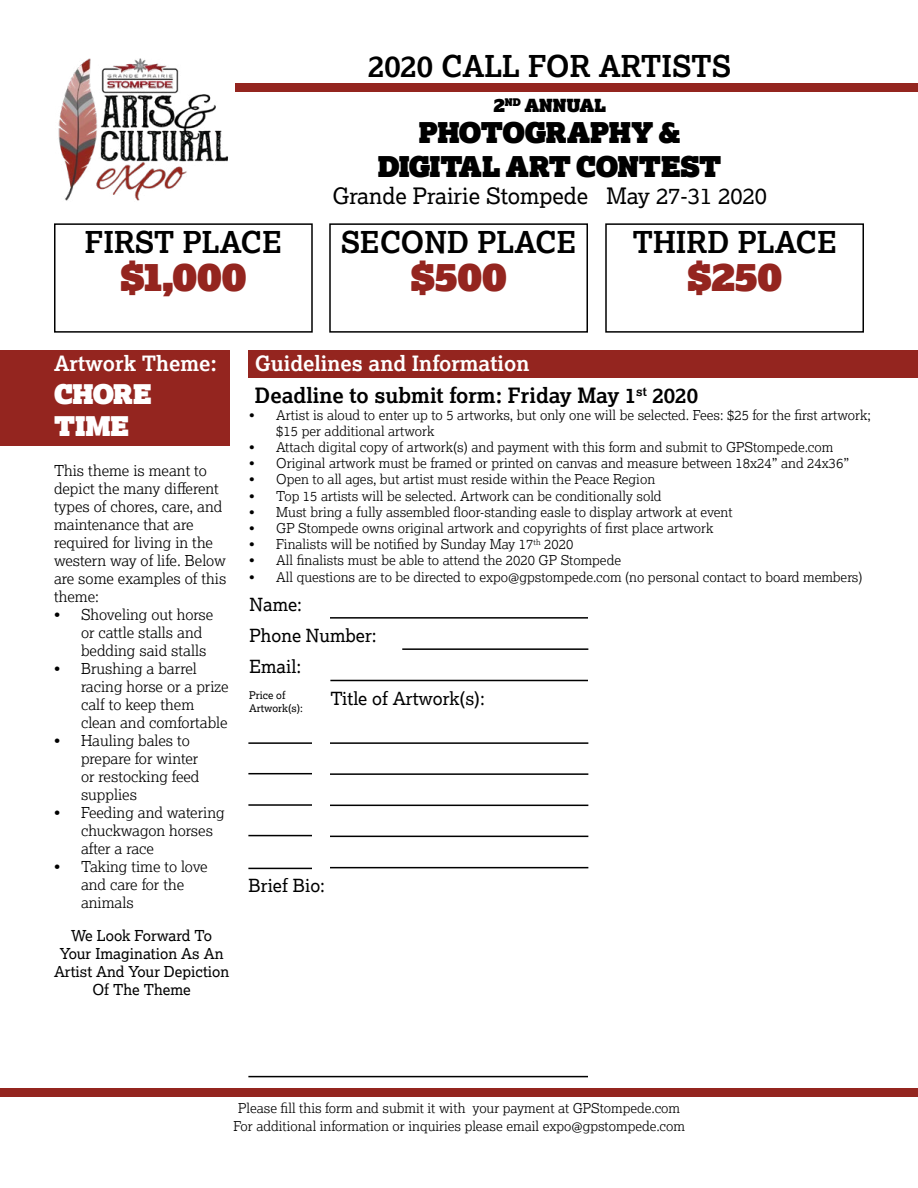
<style>
.page{position:relative;width:918px;height:1188px;background:#fff}
.page>*{position:absolute;margin:0;border:0;box-sizing:border-box;transform-origin:0 0}
.t1{font:37.5px "Lexia Advertising";color:#94251f}
.t2{font:700 30px "Lexia";color:#000}
.t3{font:28.5px/34.2px "Lexia Advertising";letter-spacing:-.005em;color:#000;text-align:center}
.t4{font:27px/32.4px "Lexia Advertising";color:#fff}
.t5{font:22.5px "Lexia";color:#000}
.t6{font:700 21px/32px "Lexia";color:#000}
.t7{font:700 21px "Lexia";color:#fff}
.t8{font:18px "Lexia";color:#000}
.t9{font:18px "Lexia Advertising";color:#000}
.t10{font:300 15px/18px "Lexia";color:#000}
.t11{font:15px/18px "Lexia";color:#000;text-align:center}
.t12{font:300 13.5px/16.2px "Lexia";color:#000}
.t13{font:10.5px/12.6px "Lexia";color:#000}
.s1{color:#fff}
</style>
<div class="page">
<div style="left:0;top:350px;width:229px;height:96px;background:#94251f"></div>
<div style="left:248px;top:350px;width:670px;height:28px;background:#94251f"></div>
<img style="left:58px;top:58px;width:171px;height:143px">
<div style="left:235px;top:83px;width:683px;height:9px;background:#94251f"></div>
<div style="left:0;top:1089px;width:918px;height:8px;background:#94251f"></div>
<div style="left:54px;top:223px;width:259px;height:110px;border:2px solid #000"></div>
<div style="left:329px;top:223px;width:259px;height:110px;border:2px solid #000"></div>
<div style="left:605px;top:223px;width:259px;height:110px;border:2px solid #000"></div>
<hr style="left:330px;top:680px;width:258px;height:1px;background:#000">
<hr style="left:402px;top:648px;width:186px;height:2px;background:#000">
<hr style="left:330px;top:742px;width:258px;height:2px;background:#000">
<hr style="left:248px;top:742px;width:64px;height:2px;background:#000">
<hr style="left:248px;top:804px;width:64px;height:2px;background:#000">
<hr style="left:248px;top:773px;width:64px;height:1px;background:#000">
<hr style="left:248px;top:835px;width:64px;height:1px;background:#000">
<hr style="left:248px;top:868px;width:64px;height:1px;background:#000">
<hr style="left:330px;top:805px;width:258px;height:1px;background:#000">
<hr style="left:330px;top:773px;width:258px;height:2px;background:#000">
<hr style="left:330px;top:836px;width:258px;height:1px;background:#000">
<hr style="left:330px;top:867px;width:258px;height:1px;background:#000">
<hr style="left:248px;top:1076px;width:340px;height:1px;background:#000">
<hr style="left:330px;top:617px;width:258px;height:2px;background:#000">
<h2 class="t2" style="left:85px;top:224px;width:198px">FIRST PLACE</h2>
<h1 class="t1" style="left:120px;top:253px;width:128px">$1,000</h1>
<h2 class="t2" style="left:368px;top:47px;width:365px">2020 CALL FOR ARTISTS</h2>
<h3 class="t9" style="left:493px;top:93px;width:114px">2<sup>ND</sup> ANNUAL</h3>
<h3 class="t3" style="left:378px;top:114px;width:345px">PHOTOGRAPHY &amp;<br>DIGITAL ART CONTEST</h3>
<h3 class="t5" style="left:332px;top:181px;width:436px">Grande Prairie Stompede May 27-31 2020</h3>
<h2 class="t2" style="left:341px;top:224px;width:237px">SECOND PLACE</h2>
<h1 class="t1" style="left:410px;top:253px;width:98px">$500</h1>
<h2 class="t2" style="left:632px;top:224px;width:206px">THIRD PLACE</h2>
<h1 class="t1" style="left:687px;top:253px;width:97px">$250</h1>
<h3 class="t7" style="left:54px;top:351px;width:165px">Artwork Theme:</h3>
<h3 class="t4" style="left:54px;top:377px;width:99px">CHORE<br>TIME</h3>
<p class="t10" style="left:54px;top:461px;width:174px">This theme is meant to depict the many different types of chores, care, and maintenance that are required for living in the western way of life. Below are some examples of this theme:</p>
<p class="t10" style="left:81px;top:605px;width:134px;text-indent:-27px">• Shoveling out horse or cattle stalls and bedding said stalls</p>
<p class="t10" style="left:81px;top:659px;width:149px;text-indent:-27px">• Brushing a barrel racing horse or a prize calf to keep them clean and comfortable</p>
<p class="t10" style="left:81px;top:731px;width:120px;text-indent:-27px">• Hauling bales to prepare for winter or restocking feed supplies</p>
<p class="t10" style="left:81px;top:803px;width:145px;text-indent:-27px">• Feeding and watering chuckwagon horses after a race</p>
<p class="t10" style="left:81px;top:857px;width:128px;text-indent:-27px">• Taking time to love and care for the animals</p>
<p class="t11" style="left:54px;top:926px;width:177px">We Look Forward To<br>Your Imagination As An<br>Artist And Your Depiction<br>Of The Theme</p>
<h3 class="t6" style="left:255px;top:347px;width:445px"><span class="s1">Guidelines and Information<br></span>Deadline to submit form: Friday May 1<sup>st</sup> 2020</h3>
<p class="t12" style="left:276px;top:406px;width:596px;text-indent:-27px">• Artist is aloud to enter up to 5 artworks, but only one will be selected. Fees: $25 for the first artwork; $15 per additional artwork</p>
<p class="t12" style="left:249px;top:439px;width:586px">• Attach digital copy of artwork(s) and payment with this form and submit to GPStompede.com</p>
<p class="t12" style="left:249px;top:455px;width:602px">• Original artwork must be framed or printed on canvas and measure between 18x24” and 24x36”</p>
<p class="t12" style="left:249px;top:471px;width:407px">• Open to all ages, but artist must reside within the Peace Region</p>
<p class="t12" style="left:249px;top:487px;width:414px">• Top 15 artists will be selected. Artwork can be conditionally sold</p>
<p class="t12" style="left:249px;top:503px;width:485px">• Must bring a fully assembled floor-standing easle to display artwork at event</p>
<p class="t12" style="left:249px;top:520px;width:466px">• GP Stompede owns original artwork and copyrights of first place artwork</p>
<p class="t12" style="left:249px;top:536px;width:326px">• Finalists will be notified by Sunday May 17<sup>th</sup> 2020</p>
<p class="t12" style="left:249px;top:552px;width:373px">• All finalists must be able to attend the 2020 GP Stompede</p>
<p class="t12" style="left:249px;top:568px;width:615px">• All questions are to be directed to expo@gpstompede.com (no personal contact to board members)</p>
<h3 class="t8" style="left:250px;top:593px;width:54px">Name:</h3>
<h3 class="t8" style="left:250px;top:624px;width:129px">Phone Number:</h3>
<h3 class="t8" style="left:250px;top:655px;width:53px">Email:</h3>
<h3 class="t8" style="left:330px;top:687px;width:156px">Title of Artwork(s):</h3>
<p class="t13" style="left:249px;top:689px;width:55px">Price of<br>Artwork(s):</p>
<h3 class="t8" style="left:248px;top:874px;width:78px">Brief Bio:</h3>
<p class="t12" style="left:233px;top:1099px;width:453px;line-height:18px;text-align:center">Please fill this form and submit it with your payment at GPStompede.com<br>For additional information or inquiries please email expo@gpstompede.com</p>
</div>
